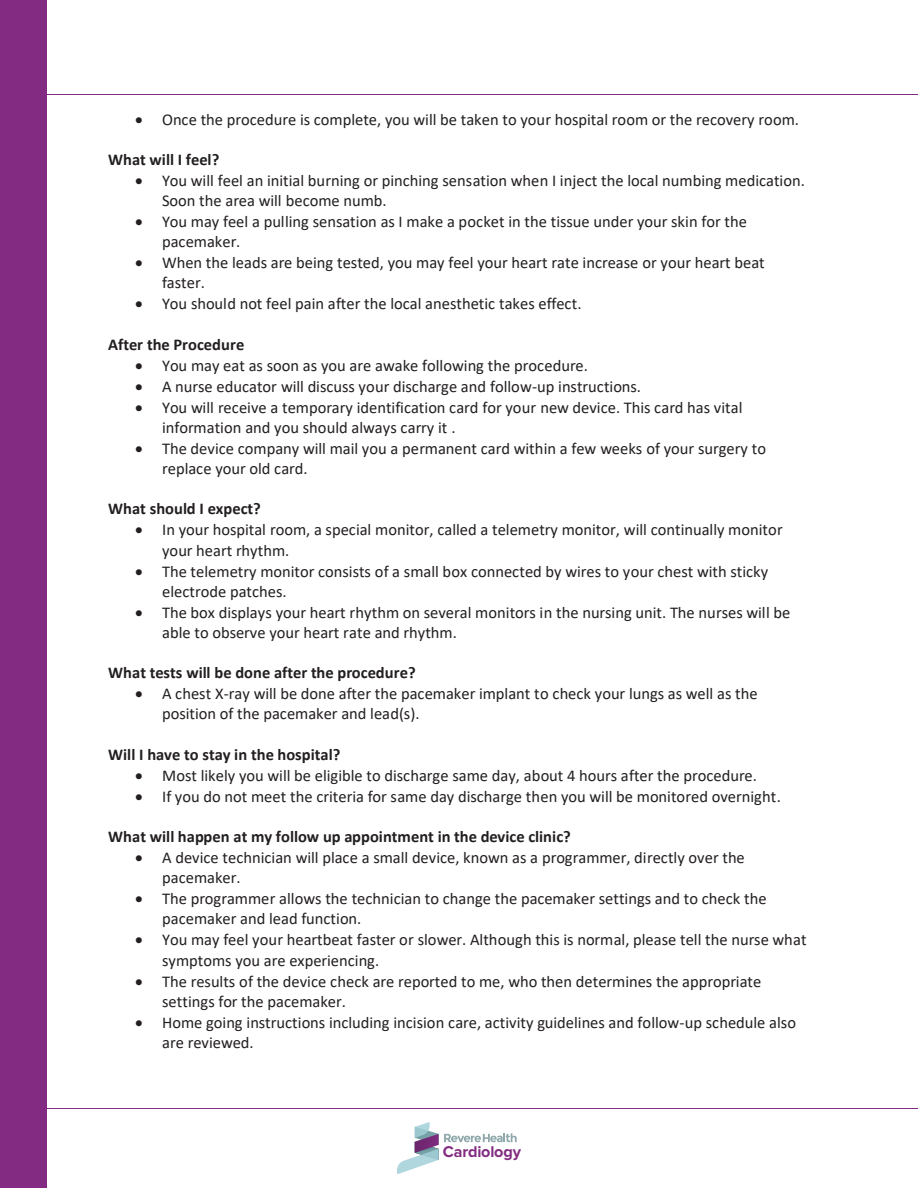
<style>
.page{position:relative;width:918px;height:1188px;background:#fff}
.page>*{position:absolute;margin:0;border:0;box-sizing:border-box;transform-origin:0 0}
.t1{font:16.5px/20.2px "Calibri";color:#231f20}
.t2{font:700 16.5px "Calibri";letter-spacing:.005em;color:#231f20}
.t3{font:700 16.2px "Proxima Nova";letter-spacing:-.01em;color:#822c81}
</style>
<div class="page">
<div style="left:0;top:0;width:46px;height:1188px;background:#832a83"></div>
<hr style="left:21px;top:94px;width:897px;height:1px;background:#832a83">
<hr style="left:21px;top:1108px;width:897px;height:1px;background:#832a83">
<svg style="left:397px;top:1122px;width:120px;height:52px"></svg>
<p class="t1" style="left:135px;top:109px;width:665px">• Once the procedure is complete, you will be taken to your hospital room or the recovery room.</p>
<p class="t2" style="left:108px;top:148px;width:113px">What will I feel?</p>
<p class="t1" style="left:162px;top:170px;width:644px;text-indent:-27px">• You will feel an initial burning or pinching sensation when I inject the local numbing medication.<br>Soon the area will become numb.</p>
<p class="t1" style="left:162px;top:211px;width:586px;text-indent:-27px">• You may feel a pulling sensation as I make a pocket in the tissue under your skin for the pacemaker.</p>
<p class="t1" style="left:162px;top:252px;width:604px;text-indent:-27px">• When the leads are being tested, you may feel your heart rate increase or your heart beat faster.</p>
<p class="t1" style="left:135px;top:293px;width:448px">• You should not feel pain after the local anesthetic takes effect.</p>
<p class="t2" style="left:108px;top:332px;width:138px">After the Procedure</p>
<p class="t1" style="left:135px;top:355px;width:454px">• You may eat as soon as you are awake following the procedure.</p>
<p class="t1" style="left:135px;top:376px;width:508px">• A nurse educator will discuss your discharge and follow-up instructions.</p>
<p class="t1" style="left:162px;top:397px;width:582px;text-indent:-27px">• You will receive a temporary identification card for your new device. This card has vital information and you should always carry it .</p>
<p class="t1" style="left:162px;top:438px;width:605px;text-indent:-27px">• The device company will mail you a permanent card within a few weeks of your surgery to replace your old card.</p>
<p class="t2" style="left:108px;top:497px;width:154px">What should I expect?</p>
<p class="t1" style="left:162px;top:519px;width:622px;text-indent:-27px">• In your hospital room, a special monitor, called a telemetry monitor, will continually monitor your heart rhythm.</p>
<p class="t1" style="left:162px;top:561px;width:608px;text-indent:-27px">• The telemetry monitor consists of a small box connected by wires to your chest with sticky electrode patches.</p>
<p class="t1" style="left:162px;top:602px;width:630px;text-indent:-27px">• The box displays your heart rhythm on several monitors in the nursing unit. The nurses will be able to observe your heart rate and rhythm.</p>
<p class="t2" style="left:108px;top:661px;width:309px">What tests will be done after the procedure?</p>
<p class="t1" style="left:162px;top:683px;width:597px;text-indent:-27px">• A chest X-ray will be done after the pacemaker implant to check your lungs as well as the position of the pacemaker and lead(s).</p>
<p class="t2" style="left:108px;top:742px;width:234px">Will I have to stay in the hospital?</p>
<p class="t1" style="left:135px;top:765px;width:623px">• Most likely you will be eligible to discharge same day, about 4 hours after the procedure.</p>
<p class="t1" style="left:135px;top:786px;width:647px">• If you do not meet the criteria for same day discharge then you will be monitored overnight.</p>
<p class="t2" style="left:108px;top:825px;width:464px">What will happen at my follow up appointment in the device clinic?</p>
<p class="t1" style="left:162px;top:847px;width:584px;text-indent:-27px">• A device technician will place a small device, known as a programmer, directly over the pacemaker.</p>
<p class="t1" style="left:162px;top:888px;width:606px;text-indent:-27px">• The programmer allows the technician to change the pacemaker settings and to check the pacemaker and lead function.</p>
<p class="t1" style="left:162px;top:929px;width:646px;text-indent:-27px">• You may feel your heartbeat faster or slower. Although this is normal, please tell the nurse what symptoms you are experiencing.</p>
<p class="t1" style="left:162px;top:971px;width:601px;text-indent:-27px">• The results of the device check are reported to me, who then determines the appropriate settings for the pacemaker.</p>
<p class="t1" style="left:162px;top:1012px;width:636px;text-indent:-27px">• Home going instructions including incision care, activity guidelines and follow-up schedule also are reviewed.</p>
<p class="t3" style="left:443px;top:1142px;width:80px">Cardiology</p>
</div>
